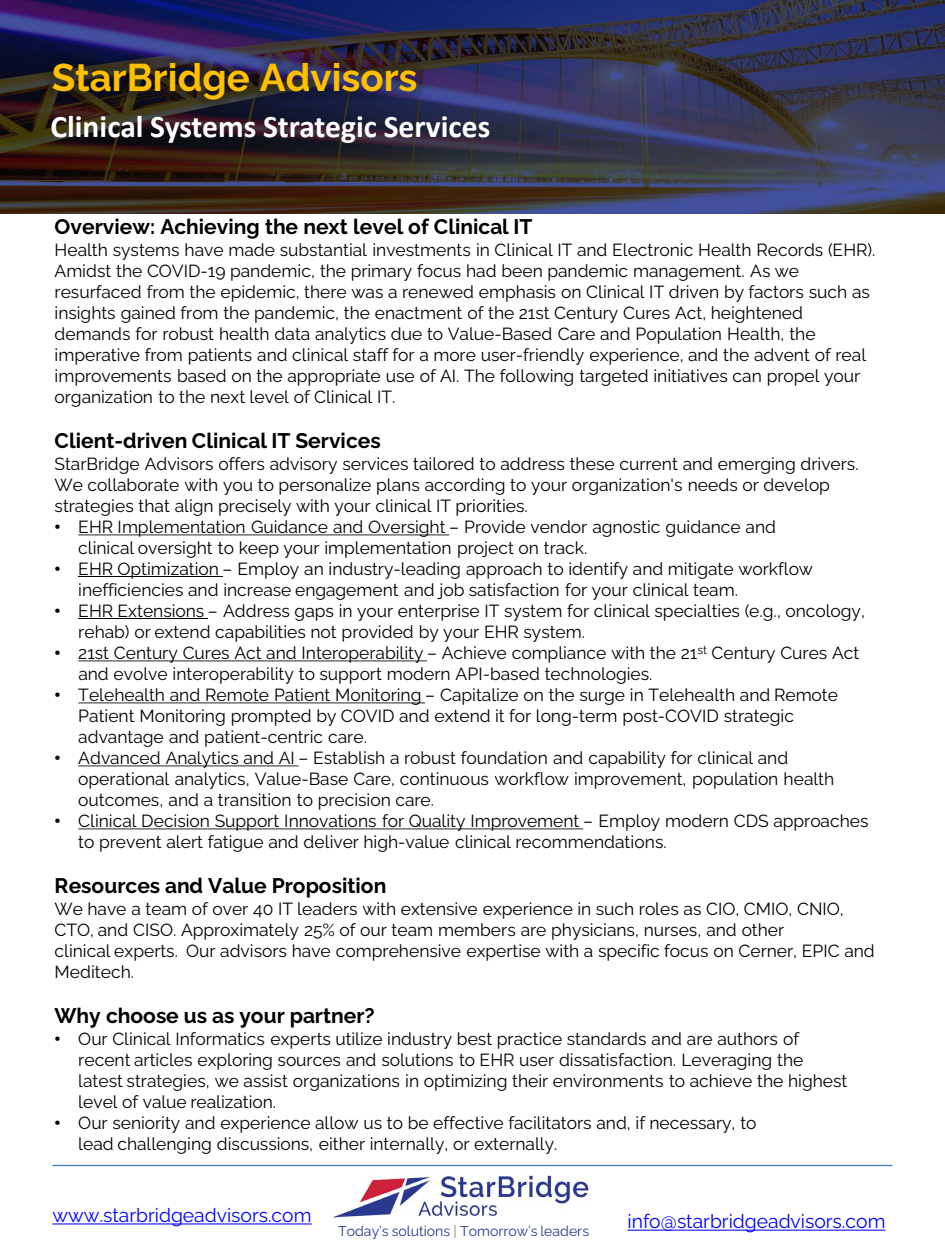
<style>
.page{position:relative;width:945px;height:1260px;background:#fff}
.page>*{position:absolute;margin:0;border:0;box-sizing:border-box;transform-origin:0 0}
.t1{font:700 38.5px "Raleway";color:#ffc000}
.t2{font:700 31.5px "Calibri";color:#fff}
.t3{font:700 21px "Raleway";color:#000}
.t4{font:19.25px "Raleway";color:#00f}
.t5{font:17.5px/21px "Raleway";color:#000}
.t6{font:14px "Raleway";color:#283891}
.s1{font-family:"Arial"}
.s2{color:#808080}
</style>
<div class="page">
<img style="left:0;top:0;width:945px;height:213px">
<img style="left:14px;top:29px;width:450px;height:109px">
<svg style="left:52px;top:1223px;width:260px;height:1px"></svg>
<img style="left:332px;top:1175px;width:257px;height:43px">
<hr style="left:52px;top:1165px;width:840px;height:1px;background:#4a7ebb">
<svg style="left:78px;top:535px;width:371px;height:1px"></svg>
<hr style="left:78px;top:577px;width:144px;height:1px;background:#000">
<hr style="left:78px;top:619px;width:130px;height:1px;background:#000">
<svg style="left:78px;top:661px;width:349px;height:1px"></svg>
<svg style="left:78px;top:703px;width:347px;height:1px"></svg>
<svg style="left:78px;top:766px;width:221px;height:1px"></svg>
<svg style="left:78px;top:829px;width:505px;height:1px"></svg>
<svg style="left:627px;top:1230px;width:259px;height:1px"></svg>
<p class="t1" style="left:52px;top:48px;width:367px">StarBridge Advisors</p>
<p class="t2" style="left:50px;top:104px;width:441px">Clinical Systems Strategic Services</p>
<p class="t3" style="left:55px;top:210px;width:479px">Overview: Achieving the next level of Clinical IT</p>
<p class="t5" style="left:55px;top:237px;width:822px">Health systems have made substantial investments in Clinical IT and Electronic Health Records (EHR).<br>Amidst the COVID-19 pandemic, the primary focus had been pandemic management. As we resurfaced from the epidemic, there was a renewed emphasis on Clinical IT driven by factors such as insights gained from the pandemic, the enactment of the 21st Century Cures Act, heightened demands for robust health data analytics due to Value-Based Care and Population Health, the imperative from patients and clinical staff for a more user-friendly experience, and the advent of real improvements based on the appropriate use of AI. The following targeted initiatives can propel your organization to the next level of Clinical IT.</p>
<p class="t3" style="left:55px;top:424px;width:328px">Client-driven Clinical IT Services</p>
<p class="t5" style="left:55px;top:451px;width:806px">StarBridge Advisors offers advisory services tailored to address these current and emerging drivers.<br>We collaborate with you to personalize plans according to your organization's needs or develop strategies that align precisely with your clinical IT priorities.</p>
<p class="t5" style="left:78px;top:514px;width:699px;text-indent:-24px"><span class="s1">•</span> EHR Implementation Guidance and Oversight – Provide vendor agnostic guidance and clinical oversight to keep your implementation project on track.</p>
<p class="t5" style="left:78px;top:556px;width:736px;text-indent:-24px"><span class="s1">•</span> EHR Optimization – Employ an industry-leading approach to identify and mitigate workflow inefficiencies and increase engagement and job satisfaction for your clinical team.</p>
<p class="t5" style="left:78px;top:598px;width:788px;text-indent:-24px"><span class="s1">•</span> EHR Extensions – Address gaps in your enterprise IT system for clinical specialties (e.g., oncology, rehab) or extend capabilities not provided by your EHR system.</p>
<p class="t5" style="left:78px;top:640px;width:783px;text-indent:-24px"><span class="s1">•</span> 21st Century Cures Act and Interoperability – Achieve compliance with the 21<sup>st</sup> Century Cures Act and evolve interoperability to support modern API-based technologies.</p>
<p class="t5" style="left:78px;top:682px;width:761px;text-indent:-24px"><span class="s1">•</span> Telehealth and Remote Patient Monitoring – Capitalize on the surge in Telehealth and Remote<br>Patient Monitoring prompted by COVID and extend it for long-term post-COVID strategic advantage and patient-centric care.</p>
<p class="t5" style="left:78px;top:745px;width:758px;text-indent:-24px"><span class="s1">•</span> Advanced Analytics and AI – Establish a robust foundation and capability for clinical and operational analytics, Value-Base Care, continuous workflow improvement, population health outcomes, and a transition to precision care.</p>
<p class="t5" style="left:78px;top:808px;width:792px;text-indent:-24px"><span class="s1">•</span> Clinical Decision Support Innovations for Quality Improvement – Employ modern CDS approaches to prevent alert fatigue and deliver high-value clinical recommendations.</p>
<p class="t3" style="left:55px;top:870px;width:333px">Resources and Value Proposition</p>
<p class="t5" style="left:55px;top:897px;width:822px">We have a team of over 40 IT leaders with extensive experience in such roles as CIO, CMIO, CNIO, CTO, and CISO. Approximately 25% of our team members are physicians, nurses, and other<br>clinical experts. Our advisors have comprehensive expertise with a specific focus on Cerner, EPIC and Meditech.</p>
<p class="t3" style="left:55px;top:1000px;width:322px">Why choose us as your partner?</p>
<p class="t5" style="left:78px;top:1027px;width:771px;text-indent:-24px"><span class="s1">•</span> Our Clinical Informatics experts utilize industry best practice standards and are authors of recent articles exploring sources and solutions to EHR user dissatisfaction. Leveraging the latest strategies, we assist organizations in optimizing their environments to achieve the highest level of value realization.</p>
<p class="t5" style="left:78px;top:1111px;width:680px;text-indent:-24px"><span class="s1">•</span> Our seniority and experience allow us to be effective facilitators and, if necessary, to lead challenging discussions, either internally, or externally.</p>
<p class="t4" style="left:52px;top:1200px;width:261px">www.starbridgeadvisors.com</p>
<p class="t6" style="left:338px;top:1220px;width:253px">Today’s solutions <span class="s2">|</span> Tomorrow’s leaders</p>
<p class="t4" style="left:627px;top:1206px;width:259px">info@starbridgeadvisors.com</p>
</div>
